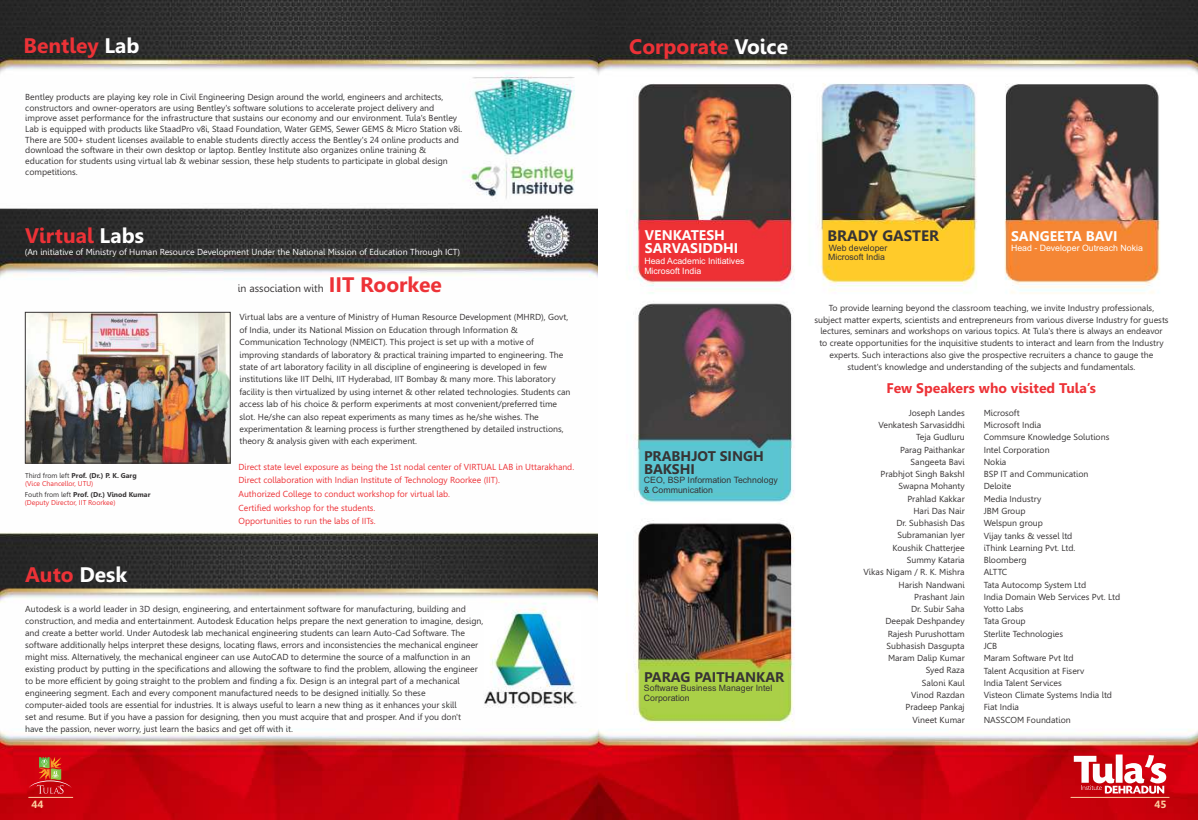
<style>
.page{position:relative;width:1198px;height:820px;background:#fff}
.page>*{position:absolute;margin:0;border:0;box-sizing:border-box;transform-origin:0 0}
.t1{font:700 21px "Gisha";color:#ed3237}
.t2{font:700 15.14px "Gisha";color:#373435}
.t3{font:700 14px/13px "Gisha";color:#373435}
.t4{font:700 14px/13px "Gisha";color:#fefefe}
.t5{font:700 14px "Gisha";color:#ed3237}
.t6{font:10.5px "Gisha";color:#373435}
.t7{font:700 10.5px "Gisha";color:#fdd1a1}
.t8{font:8.75px/12.2px "Gisha";color:#373435}
.t9{font:8.75px/13.7px "Gisha";color:#ed3237}
.t10{font:8.75px/9.8px "Arial";color:#373435}
.t11{font:8.75px "Gisha";color:#fefefe}
.t12{font:8.75px/9.8px "Arial";color:#fefefe}
.t13{font:7px/8.2px "Gisha";color:#ed3237}
.s1{color:#fefefe}
.s2{font-weight:700;font-size:21px;color:#ed3237}
.s3{color:#373435}
.s4{font-weight:700;color:#373435}
</style>
<div class="page">
<img style="left:0;top:0;width:599px;height:819px">
<img style="left:27px;top:314px;width:202px;height:147px">
<div style="left:25px;top:312px;width:206px;height:151px;border:1px solid #373435"></div>
<hr style="left:29px;top:796px;width:44px;height:1px;background:#fdd1a1">
<svg style="left:29px;top:756px;width:43px;height:37px;background:#c73224"></svg>
<img style="left:599px;top:0;width:598px;height:819px">
<svg style="left:1073px;top:754px;width:93px;height:39px"></svg>
<hr style="left:1070px;top:796px;width:99px;height:1px;background:#fdd1a1">
<h1 class="t1" style="left:24px;top:37px;width:117px">Bentley <span class="s1">Lab</span></h1>
<p class="t8" style="left:25px;top:92px;width:438px;line-height:10.7px">Bentley products are playing key role in Civil Engineering Design around the world, engineers and architects, constructors and owner-operators are using Bentley's software solutions to accelerate project delivery and improve asset performance for the infrastructure that sustains our economy and our environment. Tula's Bentley Lab is equipped with products like StaadPro v8i, Staad Foundation, Water GEMS, Sewer GEMS &amp; Micro Station v8i.<br>There are 500+ student licenses available to enable students directly access the Bentley's 24 online products and download the software in their own desktop or laptop. Bentley Institute also organizes online training &amp; education for students using virtual lab &amp; webinar session, these help students to participate in global design competitions.</p>
<h1 class="t1" style="left:25px;top:227px;width:120px">Virtual <span class="s1">Labs</span></h1>
<p class="t11" style="left:25px;top:248px;width:437px">(An initiative of Ministry of Human Resource Development Under the National Mission of Education Through ICT)</p>
<p class="t6" style="left:238px;top:284px;width:205px">in association with <span class="s2">IIT Roorkee</span></p>
<p class="t13" style="left:25px;top:471px;width:113px"><span class="s3">Third from left</span> <span class="s4">Prof. (Dr.) P. K. Garg </span>(Vice Chancellor, UTU)</p>
<p class="t13" style="left:25px;top:490px;width:127px"><span class="s3">Fouth from left</span> <span class="s4">Prof. (Dr.) Vinod Kumar </span>(Deputy Director, IIT Roorkee)</p>
<p class="t8" style="left:239px;top:312px;width:332px">Virtual labs are a venture of Ministry of Human Resource Development (MHRD), Govt, of India, under its National Mission on Education through Information &amp; Communication Technology (NMEICT). This project is set up with a motive of improving standards of laboratory &amp; practical training imparted to engineering. The state of art laboratory facility in all discipline of engineering is developed in few institutions like IIT Delhi, IIT Hyderabad, IIT Bombay &amp; many more. This laboratory facility is then virtualized by using internet &amp; other related technologies. Students can access lab of his choice &amp; perform experiments at most convenient/preferred time slot. He/she can also repeat experiments as many times as he/she wishes. The experimentation &amp; learning process is further strengthened by detailed instructions, theory &amp; analysis given with each experiment.</p>
<p class="t9" style="left:238px;top:460px;width:337px">Direct state level exposure as being the 1st nodal center of VIRTUAL LAB in Uttarakhand.<br>Direct collaboration with Indian Institute of Technology Roorkee (IIT).<br>Authorized College to conduct workshop for virtual lab.<br>Certified workshop for the students.<br>Opportunities to run the labs of IITs.</p>
<h1 class="t1" style="left:25px;top:565px;width:104px">Auto <span class="s1">Desk</span></h1>
<p class="t8" style="left:25px;top:603px;width:460px;line-height:12px">Autodesk is a world leader in 3D design, engineering, and entertainment software for manufacturing, building and construction, and media and entertainment. Autodesk Education helps prepare the next generation to imagine, design, and create a better world. Under Autodesk lab mechanical engineering students can learn Auto-Cad Software. The software additionally helps interpret these designs, locating flaws, errors and inconsistencies the mechanical engineer might miss. Alternatively, the mechanical engineer can use AutoCAD to determine the source of a malfunction in an existing product by putting in the specifications and allowing the software to find the problem, allowing the engineer to be more efficient by going straight to the problem and finding a fix. Design is an integral part of a mechanical engineering segment. Each and every component manufactured needs to be designed initially. So these computer-aided tools are essential for industries. It is always useful to learn a new thing as it enhances your skill<br>set and resume. But if you have a passion for designing, then you must acquire that and prosper. And if you don't<br>have the passion, never worry, just learn the basics and get off with it.</p>
<p class="t7" style="left:31px;top:799px;width:14px">44</p>
<h1 class="t1" style="left:629px;top:38px;width:160px">Corporate <span class="s1">Voice</span></h1>
<h3 class="t4" style="left:645px;top:230px;width:95px">VENKATESH<br>SARVASIDDHI</h3>
<p class="t12" style="left:644px;top:256px;width:102px">Head Academic Initiatives<br>Microsoft India</p>
<h3 class="t3" style="left:644px;top:451px;width:121px">PRABHJOT SINGH<br>BAKSHI</h3>
<p class="t10" style="left:644px;top:476px;width:135px">CEO, BSP Information Technology &amp; Communication</p>
<h3 class="t3" style="left:644px;top:671px;width:142px">PARAG PAITHANKAR</h3>
<p class="t10" style="left:644px;top:683px;width:130px">Software Business Manager Intel<br>Corporation</p>
<h2 class="t2" style="left:827px;top:229px;width:113px">BRADY GASTER</h2>
<p class="t10" style="left:828px;top:244px;width:61px;line-height:9.2px">Web developer<br>Microsoft India</p>
<h3 class="t4" style="left:1011px;top:231px;width:108px">SANGEETA BAVI</h3>
<p class="t12" style="left:1011px;top:243px;width:133px">Head - Developer Outreach Nokia</p>
<p class="t8" style="left:814px;top:302px;width:356px;line-height:11.7px;text-align:center">To provide learning beyond the classroom teaching, we invite Industry professionals, subject matter experts, scientists and entrepreneurs from various diverse Industry for guests lectures, seminars and workshops on various topics. At Tula's there is always an endeavor<br>to create opportunities for the inquisitive students to interact and learn from the Industry experts. Such interactions also give the prospective recruiters a chance to gauge the student's knowledge and understanding of the subjects and fundamentals.</p>
<p class="t8" style="left:863px;top:407px;width:103px;text-align:right">Joseph Landes<br>Venkatesh Sarvasiddhi<br>Teja Gudluru<br>Parag Paithankar<br>Sangeeta Bavi<br>Prabhjot Singh BakshI<br>Swapna Mohanty<br>Prahlad Kakkar<br>Hari Das Nair<br>Dr. Subhasish Das<br>Subramanian Iyer<br>Koushik Chatterjee<br>Summy Kataria<br>Vikas Nigam / R. K. Mishra<br>Harish Nandwani<br>Prashant Jain<br>Dr. Subir Saha<br>Deepak Deshpandey<br>Rajesh Purushottam<br>Subhasish Dasgupta<br>Maram Dalip Kumar<br>Syed Raza<br>Saloni Kaul<br>Vinod Razdan<br>Pradeep Pankaj<br>Vineet Kumar</p>
<p class="t8" style="left:983px;top:407px;width:138px">Microsoft<br>Microsoft India<br>Commsure Knowledge Solutions<br>Intel Corporation<br>Nokia<br>BSP IT and Communication<br>Deloite<br>Media Industry<br>JBM Group<br>Welspun group<br>Vijay tanks &amp; vessel ltd<br>iThink Learning Pvt. Ltd.<br>Bloomberg<br>ALTTC<br>Tata Autocomp System Ltd<br>India Domain Web Services Pvt. Ltd<br>Yotto Labs<br>Tata Group<br>Sterlite Technologies<br>JCB<br>Maram Software Pvt ltd<br>Talent Acqusition at Fiserv<br>India Talent Services<br>Visteon Climate Systems India ltd<br>Fiat India<br>NASSCOM Foundation</p>
<h3 class="t5" style="left:886px;top:382px;width:211px">Few Speakers who visited Tula’s</h3>
<p class="t7" style="left:1154px;top:799px;width:14px">45</p>
</div>
